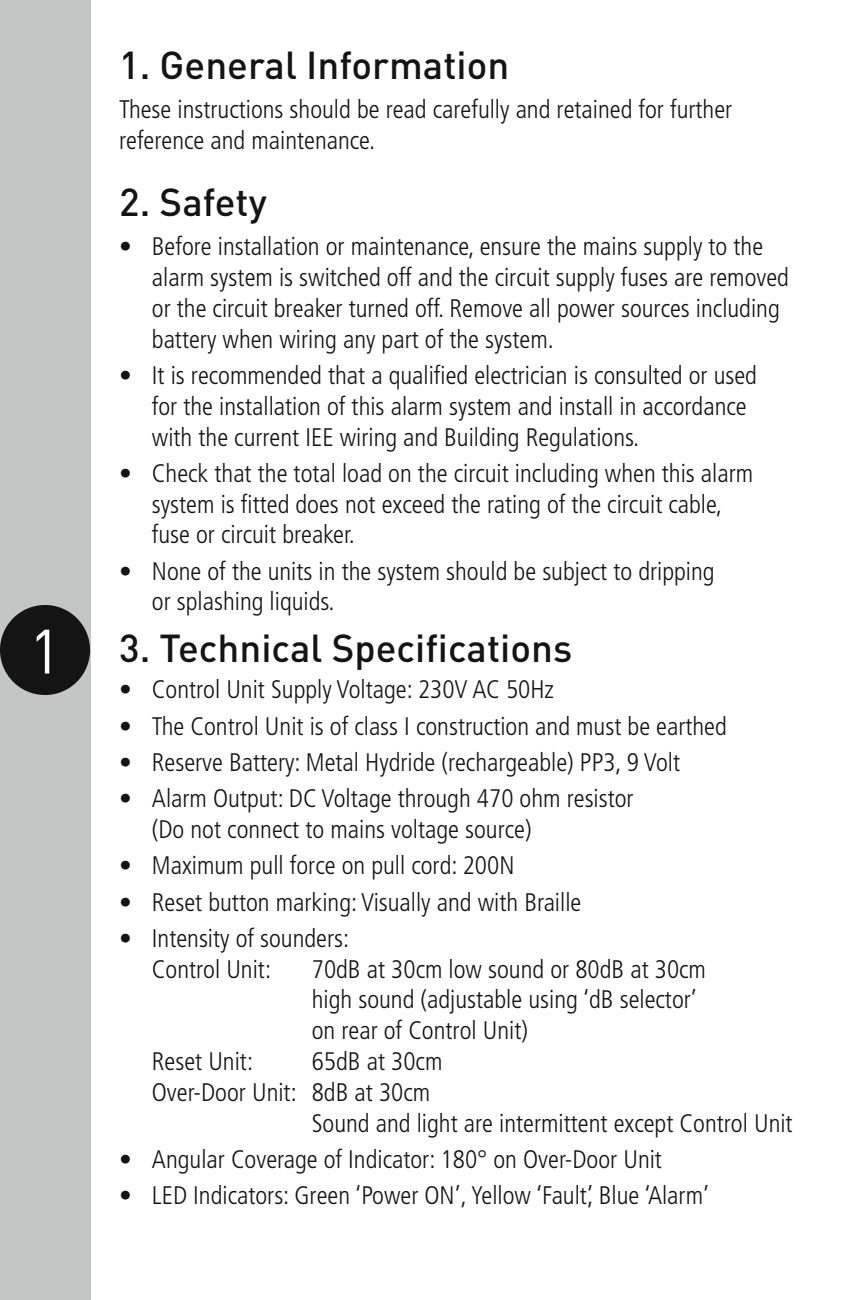
<style>
.page{position:relative;width:844px;height:1300px;background:#fff}
.page>*{position:absolute;margin:0;border:0;box-sizing:border-box;transform-origin:0 0}
.t1{font:61.6px "DINOT";color:#fff}
.t2{font:500 38.5px "DINOT";color:#141415}
.t3{font:300 condensed 25.55px/30.8px "Frutiger LT";color:#141415}
</style>
<div class="page">
<hr style="left:843px;top:0;width:1px;height:1300px;background:#c4c5c5">
<div style="left:0;top:0;width:90px;height:1300px;background:#c4c5c5"></div>
<div style="left:0;top:605px;width:90px;height:90px;background:#141415;border-radius:50%"></div>
<svg style="left:843px;top:605px;width:1px;height:90px"></svg>
<h1 class="t1" style="left:29px;top:613px;width:34px">1</h1>
<h2 class="t2" style="left:119px;top:41px;width:391px">1. General Information</h2>
<p class="t3" style="left:119px;top:94px;width:614px">These instructions should be read carefully and retained for further reference and maintenance.</p>
<h2 class="t2" style="left:119px;top:178px;width:149px">2. Safety</h2>
<p class="t3" style="left:152px;top:231px;width:638px;text-indent:-33px">• Before installation or maintenance, ensure the mains supply to the alarm system is switched off and the circuit supply fuses are removed or the circuit breaker turned off. Remove all power sources including battery when wiring any part of the system.</p>
<p class="t3" style="left:152px;top:360px;width:606px;text-indent:-33px">• It is recommended that a qualified electrician is consulted or used for the installation of this alarm system and install in accordance with the current IEE wiring and Building Regulations.</p>
<p class="t3" style="left:152px;top:458px;width:602px;text-indent:-33px">• Check that the total load on the circuit including when this alarm system is fitted does not exceed the rating of the circuit cable, fuse or circuit breaker.</p>
<p class="t3" style="left:152px;top:556px;width:564px;text-indent:-33px">• None of the units in the system should be subject to dripping or splashing liquids.</p>
<h2 class="t2" style="left:119px;top:623px;width:454px">3. Technical Specifications</h2>
<p class="t3" style="left:119px;top:674px;width:436px">• Control Unit Supply Voltage: 230V AC 50Hz</p>
<p class="t3" style="left:119px;top:711px;width:609px">• The Control Unit is of class I construction and must be earthed</p>
<p class="t3" style="left:119px;top:747px;width:562px">• Reserve Battery: Metal Hydride (rechargeable) PP3, 9 Volt</p>
<p class="t3" style="left:152px;top:783px;width:483px;text-indent:-33px">• Alarm Output: DC Voltage through 470 ohm resistor (Do not connect to mains voltage source)</p>
<p class="t3" style="left:119px;top:850px;width:396px">• Maximum pull force on pull cord: 200N</p>
<p class="t3" style="left:119px;top:886px;width:463px">• Reset button marking: Visually and with Braille</p>
<p class="t3" style="left:152px;top:923px;width:199px;text-indent:-33px">• Intensity of sounders:<br>Control Unit:</p>
<p class="t3" style="left:312px;top:954px;width:395px">70dB at 30cm low sound or 80dB at 30cm high sound (adjustable using ‘dB selector’ on rear of Control Unit)</p>
<p class="t3" style="left:152px;top:1046px;width:103px">Reset Unit:</p>
<p class="t3" style="left:312px;top:1046px;width:132px">65dB at 30cm</p>
<p class="t3" style="left:152px;top:1077px;width:280px">Over-Door Unit: 8dB at 30cm</p>
<p class="t3" style="left:312px;top:1108px;width:482px">Sound and light are intermittent except Control Unit</p>
<p class="t3" style="left:119px;top:1144px;width:544px">• Angular Coverage of Indicator: 180° on Over-Door Unit</p>
<p class="t3" style="left:119px;top:1180px;width:591px">• LED Indicators: Green ‘Power ON’, Yellow ‘Fault’, Blue ‘Alarm’</p>
</div>
